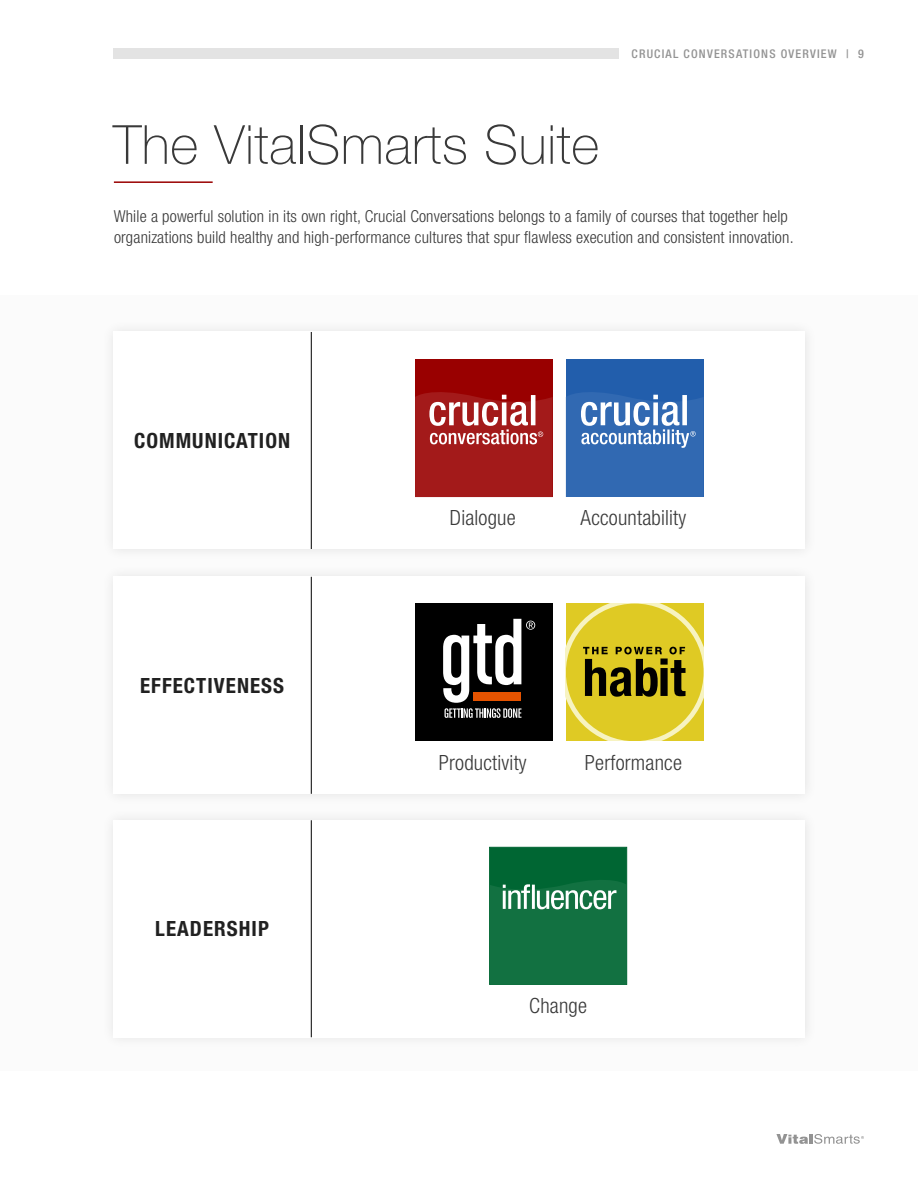
<style>
.page{position:relative;width:918px;height:1188px;background:#fff}
.page>*{position:absolute;margin:0;border:0;box-sizing:border-box;transform-origin:0 0}
.t1{font:100 54px "Helvetica Neue LT Std";letter-spacing:.01em;color:#393939}
.t2{font:300 condensed 21px "Helvetica Neue LT Std";letter-spacing:.01em;color:#393939}
.t3{font:700 condensed 21px "Helvetica Neue LT Std";letter-spacing:.05em;color:#212121}
.t4{font:300 condensed 16.5px/21px "Helvetica Neue LT Std";letter-spacing:.01em;color:#393939}
.t5{font:500 condensed 12px "Helvetica Neue LT Std";letter-spacing:.1em;color:#939393}
</style>
<div class="page">
<div style="left:0;top:295px;width:918px;height:776px;background:#fbfbfb"></div>
<div style="left:101px;top:564px;width:716px;height:242px;background:#f7f7f7"></div>
<div style="left:113px;top:577px;width:692px;height:217px;background:#fff"></div>
<div style="left:113px;top:820px;width:692px;height:217px;background:#fff"></div>
<div style="left:101px;top:320px;width:716px;height:241px;background:#f7f7f7"></div>
<div style="left:113px;top:332px;width:692px;height:217px;background:#fff"></div>
<hr style="left:114px;top:181px;width:99px;height:2px;background:#900">
<div style="left:489px;top:847px;width:138px;height:138px;background:#063;border:1px solid #063"></div>
<svg style="left:490px;top:874px;width:137px;height:110px;background:#20794c"></svg>
<div style="left:415px;top:359px;width:138px;height:138px;background:#900"></div>
<svg style="left:415px;top:392px;width:138px;height:105px;background:#ae3636"></svg>
<div style="left:566px;top:359px;width:138px;height:138px;background:#225eac"></div>
<svg style="left:566px;top:392px;width:137px;height:105px"></svg>
<div style="left:415px;top:603px;width:138px;height:138px;background:#000"></div>
<svg style="left:443px;top:619px;width:92px;height:99px"></svg>
<svg style="left:566px;top:603px;width:138px;height:138px;background:#c5b42b"></svg>
<hr style="left:311px;top:332px;width:1px;height:217px;background:#000">
<hr style="left:311px;top:577px;width:1px;height:217px;background:#000">
<hr style="left:311px;top:820px;width:1px;height:217px;background:#000">
<div style="left:113px;top:49px;width:505px;height:10px;background:#e3e3e3"></div>
<svg style="left:776px;top:1134px;width:88px;height:10px"></svg>
<h1 class="t1" style="left:113px;top:114px;width:488px">The VitalSmarts Suite</h1>
<p class="t5" style="left:632px;top:47px;width:234px">CRUCIAL CONVERSATIONS OVERVIEW | 9</p>
<p class="t4" style="left:114px;top:206px;width:681px">While a powerful solution in its own right, Crucial Conversations belongs to a family of courses that together help organizations build healthy and high-performance cultures that spur flawless execution and consistent innovation.</p>
<p class="t3" style="left:134px;top:428px;width:158px">COMMUNICATION</p>
<p class="t3" style="left:140px;top:673px;width:145px">EFFECTIVENESS</p>
<p class="t3" style="left:155px;top:916px;width:115px">LEADERSHIP</p>
<p class="t2" style="left:450px;top:506px;width:67px">Dialogue</p>
<p class="t2" style="left:581px;top:506px;width:107px">Accountability</p>
<p class="t2" style="left:439px;top:750px;width:89px">Productivity</p>
<p class="t2" style="left:585px;top:750px;width:98px">Performance</p>
<p class="t2" style="left:529px;top:994px;width:59px">Change</p>
</div>
